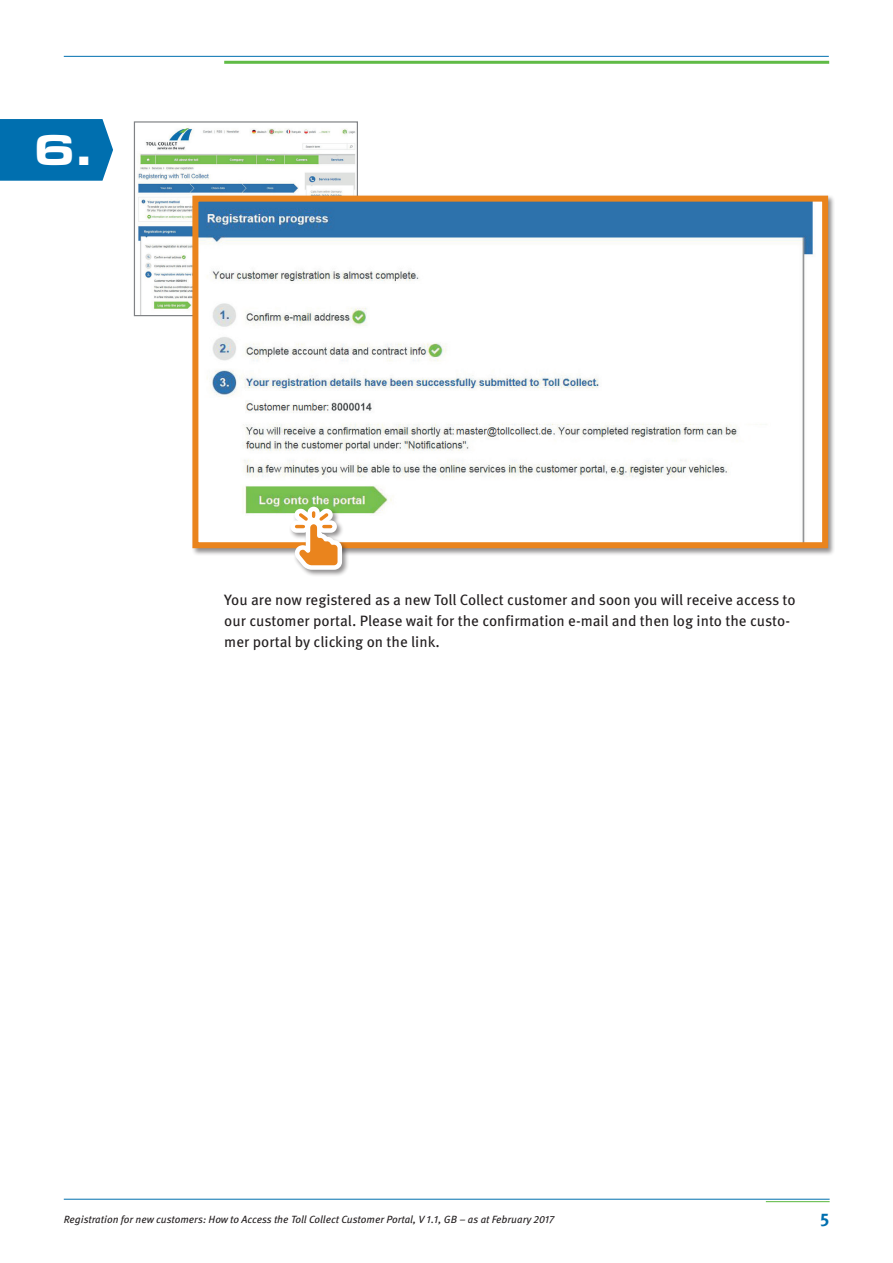
<style>
.page{position:relative;width:893px;height:1263px;background:#fff}
.page>*{position:absolute;margin:0;border:0;box-sizing:border-box;transform-origin:0 0}
.t1{font:900 45px "Eurostile OT Ext";color:#fff}
.t2{font:700 18px "Meta Pro";color:#006faf}
.t3{font:15px/21px "Meta Pro";color:#231f20}
.t4{font:italic 10.5px "Meta Pro";color:#231f20}
</style>
<div class="page">
<img style="left:137px;top:127px;width:219px;height:187px">
<div style="left:134px;top:121px;width:224px;height:195px;border:1px solid #808285"></div>
<svg style="left:189px;top:193px;width:642px;height:358px"></svg>
<svg style="left:0;top:119px;width:113px;height:62px"></svg>
<hr style="left:224px;top:61px;width:605px;height:3px;background:#60bb46">
<hr style="left:64px;top:56px;width:765px;height:1px;background:#006faf">
<hr style="left:64px;top:1199px;width:766px;height:1px;background:#006faf">
<hr style="left:766px;top:1201px;width:64px;height:1px;background:#60bb46">
<div style="left:289px;top:505px;width:61px;height:72px;background:#231f20;opacity:.5"></div>
<svg style="left:290px;top:505px;width:54px;height:67px"></svg>
<h1 class="t1" style="left:33px;top:123px;width:60px">6.</h1>
<p class="t3" style="left:224px;top:589px;width:573px">You are now registered as a new Toll Collect customer and soon you will receive access to our customer portal. Please wait for the confirmation e-mail and then log into the custo&shy;mer portal by clicking on the link.</p>
<p class="t4" style="left:64px;top:1212px;width:492px">Registration for new customers: How to Access the Toll Collect Customer Portal, V 1.1, GB – as at February 2017</p>
<p class="t2" style="left:820px;top:1205px;width:11px">5</p>
</div>
